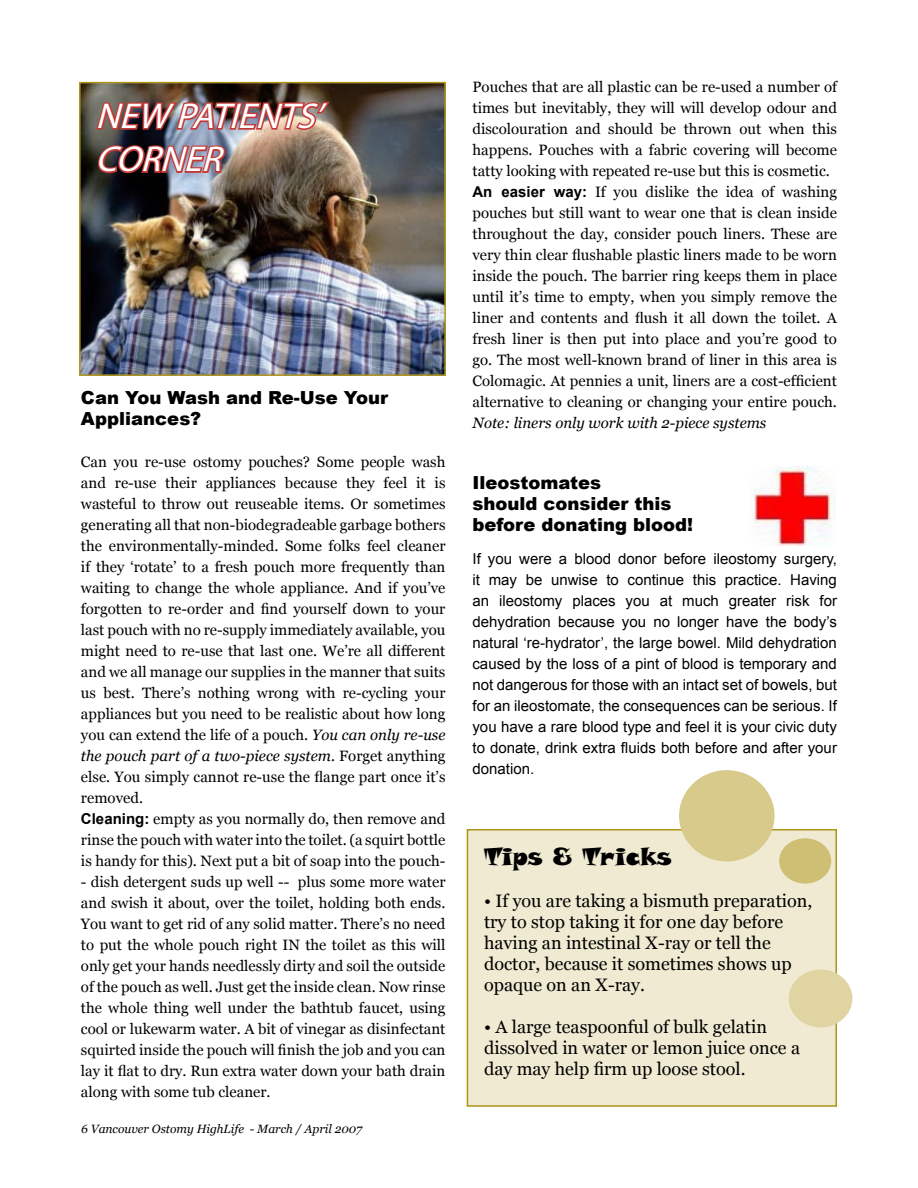
<style>
.page{position:relative;width:918px;height:1188px;background:#fff}
.page>*{position:absolute;margin:0;border:0;box-sizing:border-box;transform-origin:0 0}
.t1{font:italic 900 36px/43.2px "Cooper";color:#fff}
.t2{font:24px "Snap ITC";color:#000}
.t3{font:18px/21px "Georgia";color:#000}
.t4{font:900 18px/21px "Arial";color:#000}
.t5{font:15px/21px "Georgia";color:#000}
.t6{font:15px/21px "Arial";color:#000;text-align:justify}
.t7{font:italic 15px "Georgia";color:#000}
.t8{font:italic 12px "Georgia";color:#000}
.s1{font-style:italic}
.s2{font-family:"Arial";font-weight:700}
</style>
<div class="page">
<div style="left:467px;top:830px;width:369px;height:276px;background:#efead1"></div>
<div style="left:467px;top:829px;width:370px;height:278px;border:2px solid #af9417"></div>
<img style="left:82px;top:85px;width:361px;height:288px">
<div style="left:79px;top:82px;width:367px;height:294px;border:2px solid #af9417"></div>
<img style="left:94px;top:93px;width:238px;height:82px">
<div style="left:679px;top:770px;width:96px;height:91px;background:#d7ca8b;border-radius:50%"></div>
<div style="left:789px;top:970px;width:63px;height:57px;background:#dfd4a2;border-radius:50%"></div>
<div style="left:779px;top:838px;width:52px;height:46px;background:#cfbf74;border-radius:50%"></div>
<img style="left:753px;top:467px;width:82px;height:79px">
<h1 class="t1" style="left:96px;top:95px;width:238px">NEW PATIENTS’<br>CORNER</h1>
<p class="t4" style="left:81px;top:387px;width:309px">Can You Wash and Re-Use Your<br>Appliances?</p>
<p class="t5" style="left:81px;top:452px;width:366px">Can you re-use ostomy pouches? Some people wash and re-use their appliances because they feel it is wasteful to throw out reuseable items. Or sometimes generating all that non-biodegradeable garbage bothers the environmentally-minded. Some folks feel cleaner if they ‘rotate’ to a fresh pouch more frequently than waiting to change the whole appliance. And if you’ve forgotten to re-order and find yourself down to your last pouch with no re-supply immediately available, you might need to re-use that last one. We’re all different and we all manage our supplies in the manner that suits us best. There’s nothing wrong with re-cycling your appliances but you need to be realistic about how long you can extend the life of a pouch. <span class="s1">You can only re-use the pouch part of a two-piece system.</span> Forget anything else. You simply cannot re-use the flange part once it’s removed.<br><span class="s2">Cleaning:</span> empty as you normally do, then remove and rinse the pouch with water into the toilet. (a squirt bottle is handy for this). Next put a bit of soap into the pouch-</p>
<p class="t5" style="left:81px;top:872px;width:366px;text-align:justify">- dish detergent suds up well -- plus some more water and swish it about, over the toilet, holding both ends.<br>You want to get rid of any solid matter. There’s no need to put the whole pouch right IN the toilet as this will only get your hands needlessly dirty and soil the outside of the pouch as well. Just get the inside clean. Now rinse the whole thing well under the bathtub faucet, using cool or lukewarm water. A bit of vinegar as disinfectant squirted inside the pouch will finish the job and you can lay it flat to dry. Run extra water down your bath drain along with some tub cleaner.</p>
<p class="t8" style="left:81px;top:1122px;width:283px">6 Vancouver Ostomy HighLife - March / April 2007</p>
<p class="t5" style="left:472px;top:77px;width:366px">Pouches that are all plastic can be re-used a number of times but inevitably, they will will develop odour and discolouration and should be thrown out when this happens. Pouches with a fabric covering will become tatty looking with repeated re-use but this is cosmetic.<br><span class="s2">An easier way:</span> If you dislike the idea of washing pouches but still want to wear one that is clean inside throughout the day, consider pouch liners. These are very thin clear flushable plastic liners made to be worn inside the pouch. The barrier ring keeps them in place until it’s time to empty, when you simply remove the liner and contents and flush it all down the toilet. A fresh liner is then put into place and you’re good to go. The most well-known brand of liner in this area is Colomagic. At pennies a unit, liners are a cost-efficient alternative to cleaning or changing your entire pouch.</p>
<p class="t7" style="left:472px;top:415px;width:295px">Note: liners only work with 2-piece systems</p>
<p class="t4" style="left:472px;top:472px;width:222px">Ileostomates<br>should consider this before donating blood!</p>
<p class="t6" style="left:472px;top:548px;width:366px">If you were a blood donor before ileostomy surgery, it may be unwise to continue this practice. Having an ileostomy places you at much greater risk for dehydration because you no longer have the body’s natural ‘re-hydrator’, the large bowel. Mild dehydration caused by the loss of a pint of blood is temporary and not dangerous for those with an intact set of bowels, but for an ileostomate, the consequences can be serious. If you have a rare blood type and feel it is your civic duty to donate, drink extra fluids both before and after your donation.</p>
<h2 class="t2" style="left:484px;top:841px;width:189px">Tips &amp; Tricks</h2>
<p class="t3" style="left:484px;top:891px;width:330px">• If you are taking a bismuth preparation, try to stop taking it for one day before having an intestinal X-ray or tell the doctor, because it sometimes shows up opaque on an X-ray.</p>
<p class="t3" style="left:484px;top:1017px;width:318px">• A large teaspoonful of bulk gelatin dissolved in water or lemon juice once a day may help firm up loose stool.</p>
</div>
